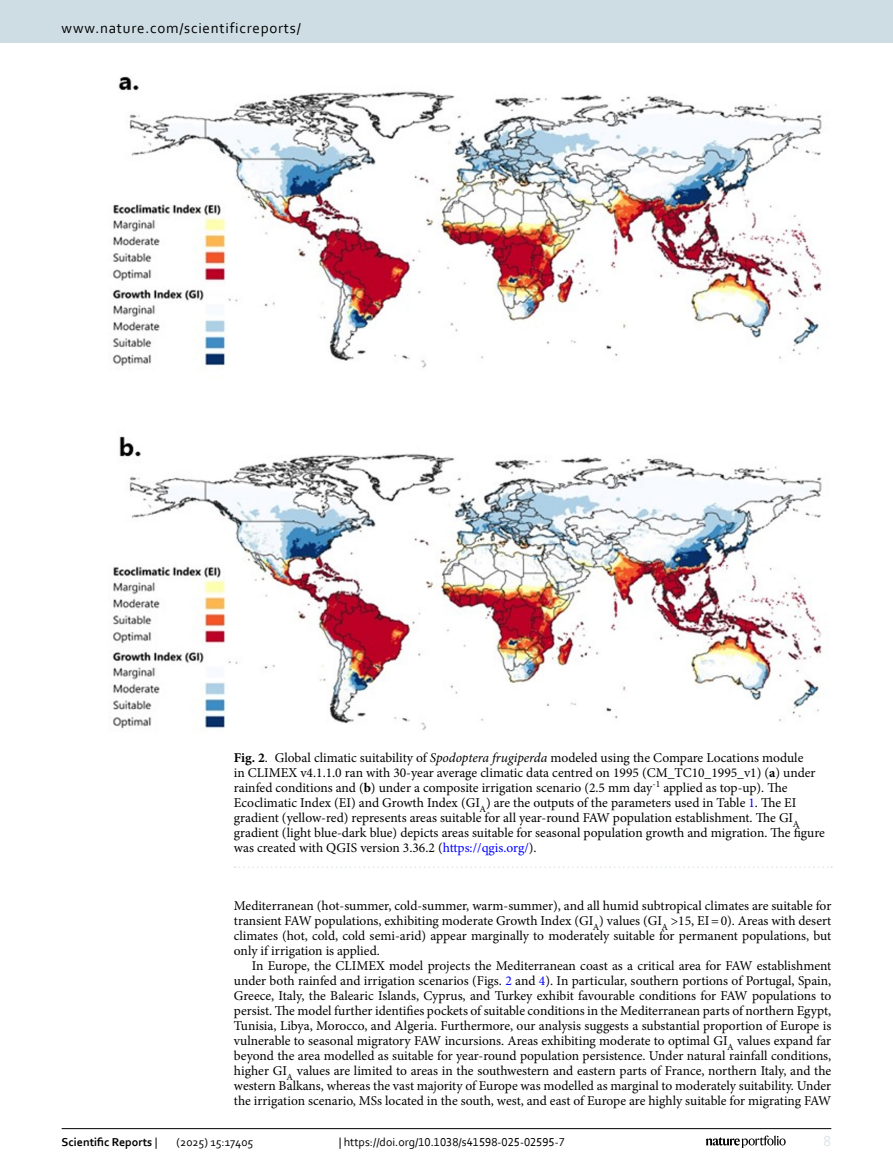
<style>
.page{position:relative;width:893px;height:1174px;background:#fff}
.page>*{position:absolute;margin:0;border:0;box-sizing:border-box;transform-origin:0 0}
.t1{font:15px "Corbel";letter-spacing:.05em;color:#000}
.t2{font:15px "Corbel";color:#d9e4eb}
.Body_Text_Indent{font:13.5px/15px "Minion Pro";letter-spacing:-.005em;color:#000;text-align:justify}
.Figure_Caption{font:13.5px/15px "Minion Pro";color:#000}
.Body_Text{font:13.5px/15px "Minion Pro";color:#000;text-align:justify}
.t3{font:12px "Corbel";color:#000}
.t4{font:700 12px "Corbel";color:#000}
.s1{font-weight:700}
.s2{font-style:italic}
.s3{color:#00f}
.s4{font-weight:400}
</style>
<div class="page">
<img style="left:112px;top:76px;width:710px;height:654px">
<svg style="left:235px;top:866px;width:597px;height:2px"></svg>
<hr style="left:62px;top:1128px;width:769px;height:1px;background:#000">
<svg style="left:706px;top:1135px;width:80px;height:12px"></svg>
<div style="left:0;top:0;width:893px;height:43px;background:#cedde4"></div>
<p class="t1" style="left:62px;top:18px;width:241px">www.nature.com/scientificreports/</p>
<p class="Figure_Caption" style="left:234px;top:750px;width:593px"><span class="s1">Fig. 2</span>. Global climatic suitability of <span class="s2">Spodoptera frugiperda</span> modeled using the Compare Locations module<br>in CLIMEX v4.1.1.0 ran with 30-year average climatic data centred on 1995 (CM_TC10_1995_v1) (<span class="s1">a</span>) under rainfed conditions and (<span class="s1">b</span>) under a composite irrigation scenario (2.5 mm day<sup>-1</sup> applied as top-up). The Ecoclimatic Index (EI) and Growth Index (GI<sub>A</sub>) are the outputs of the parameters used in Table <span class="s3">1</span>. The EI gradient (yellow-red) represents areas suitable for all year-round FAW population establishment. The GI<sub>A </sub>gradient (light blue-dark blue) depicts areas suitable for seasonal population growth and migration. The figure was created with QGIS version 3.36.2 (<span class="s3">https://qgis.org/</span>).</p>
<p class="Body_Text" style="left:234px;top:898px;width:599px">Mediterranean (hot-summer, cold-summer, warm-summer), and all humid subtropical climates are suitable for transient FAW populations, exhibiting moderate Growth Index (GI<sub>A</sub>) values (GI<sub>A</sub> &gt;15, EI=0). Areas with desert climates (hot, cold, cold semi-arid) appear marginally to moderately suitable for permanent populations, but only if irrigation is applied.</p>
<p class="Body_Text_Indent" style="left:234px;top:958px;width:599px;text-indent:18px">In Europe, the CLIMEX model projects the Mediterranean coast as a critical area for FAW establishment under both rainfed and irrigation scenarios (Figs. <span class="s3">2</span> and <span class="s3">4</span>). In particular, southern portions of Portugal, Spain, Greece, Italy, the Balearic Islands, Cyprus, and Turkey exhibit favourable conditions for FAW populations to persist. The model further identifies pockets of suitable conditions in the Mediterranean parts of northern Egypt, Tunisia, Libya, Morocco, and Algeria. Furthermore, our analysis suggests a substantial proportion of Europe is vulnerable to seasonal migratory FAW incursions. Areas exhibiting moderate to optimal GI<sub>A</sub> values expand far beyond the area modelled as suitable for year-round population persistence. Under natural rainfall conditions, higher GI<sub>A</sub> values are limited to areas in the southwestern and eastern parts of France, northern Italy, and the western Balkans, whereas the vast majority of Europe was modelled as marginal to moderately suitability. Under the irrigation scenario, MSs located in the south, west, and east of Europe are highly suitable for migrating FAW</p>
<p class="t4" style="left:62px;top:1134px;width:97px">Scientific Reports <span class="s4">|</span></p>
<p class="t3" style="left:177px;top:1134px;width:78px">(2025) 15:17405</p>
<p class="t3" style="left:339px;top:1134px;width:228px">| https://doi.org/10.1038/s41598-025-02595-7</p>
<p class="t2" style="left:824px;top:1132px;width:9px">8</p>
</div>
